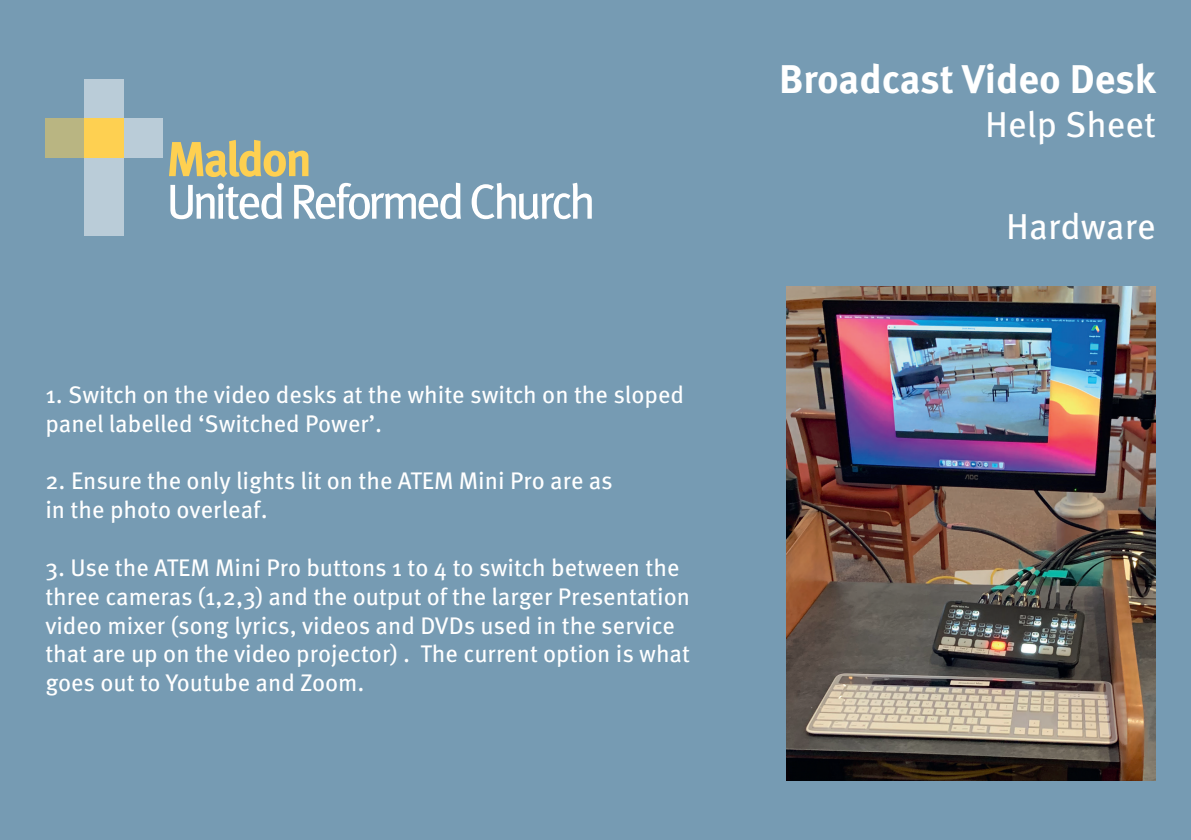
<style>
.page{position:relative;width:1191px;height:840px;background:#fff}
.page>*{position:absolute;margin:0;border:0;box-sizing:border-box;transform-origin:0 0}
.t1{font:700 40px "Meta Pro";letter-spacing:-.005em;color:#fff}
.t2{font:36px "Meta Pro";color:#fff}
.t3{font:24px/28.8px "Meta Pro";color:#fff}
</style>
<div class="page">
<div style="left:0;top:0;width:1191px;height:839px;background:#769bb3"></div>
<div style="left:45px;top:118px;width:39px;height:39px;background:#b9b582"></div>
<div style="left:84px;top:157px;width:39px;height:78px;background:#baccd8"></div>
<div style="left:123px;top:118px;width:39px;height:39px;background:#baccd8"></div>
<div style="left:84px;top:79px;width:39px;height:39px;background:#baccd8"></div>
<div style="left:84px;top:118px;width:39px;height:39px;background:#fed051"></div>
<svg style="left:169px;top:140px;width:292px;height:79px"></svg>
<svg style="left:471px;top:183px;width:121px;height:36px"></svg>
<img style="left:786px;top:287px;width:370px;height:493px">
<p class="t3" style="left:45px;top:380px;width:640px">1. Switch on the video desks at the white switch on the sloped panel labelled ‘Switched Power’.</p>
<p class="t3" style="left:45px;top:467px;width:569px">2. Ensure the only lights lit on the ATEM Mini Pro are as in the photo overleaf.</p>
<p class="t3" style="left:45px;top:553px;width:646px">3. Use the ATEM Mini Pro buttons 1 to 4 to switch between the three cameras (1,2,3) and the output of the larger Presentation video mixer (song lyrics, videos and DVDs used in the service that are up on the video projector) . The current option is what goes out to Youtube and Zoom.</p>
<h1 class="t1" style="left:779px;top:54px;width:378px">Broadcast Video Desk</h1>
<h2 class="t2" style="left:985px;top:101px;width:172px">Help Sheet</h2>
<h2 class="t2" style="left:1006px;top:204px;width:151px">Hardware</h2>
</div>
